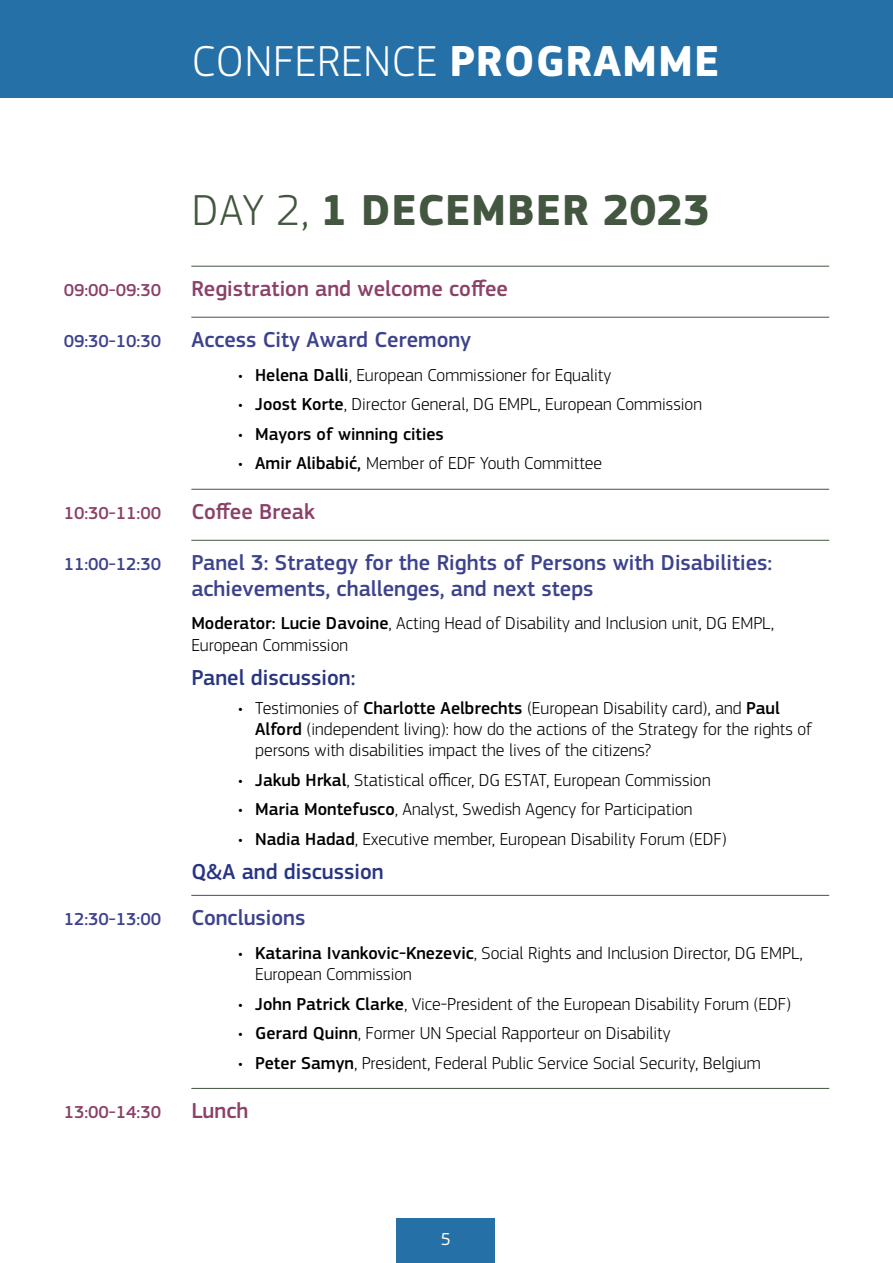
<style>
.page{position:relative;width:893px;height:1263px;background:#fff}
.page>*{position:absolute;margin:0;border:0;box-sizing:border-box;transform-origin:0 0}
.H1{font:300 45px "EC Square Sans Pro";letter-spacing:.02em;color:#fff}
.Date{font:700 45px "EC Square Sans Pro";letter-spacing:.02em;color:#425640}
.Title___line{font:500 22.5px/25.5px "EC Square Sans Pro";color:#3d428d}
.Title___line_Break{font:500 22.5px "EC Square Sans Pro";color:#8b4168}
.moderator{font:500 22.5px "EC Square Sans Pro";color:#283583}
.Title___line_Break-2{font:500 22.5px "EC Square Sans Pro";color:#3d428d}
.Title___line-2{font:500 22.5px "EC Square Sans Pro";color:#8b4168}
.moderator-2{font:300 18px/21px "EC Square Sans Pro";color:#000}
.Title___line_Break-3{font:500 18px "EC Square Sans Pro";color:#8b4168}
.t1{font:500 18px "EC Square Sans Pro";color:#000}
.Title___line-3{font:500 18px "EC Square Sans Pro";color:#3d428d}
.Title___line_Break-4{font:500 18px "EC Square Sans Pro";color:#3d428d}
.Title___line-4{font:500 18px "EC Square Sans Pro";color:#8b4168}
.t2{font:18px "EC Square Sans Pro";color:#fff}
.s1{font-weight:700}
.s2{font-weight:300}
.s3{font-weight:500}
</style>
<div class="page">
<div style="left:0;top:0;width:893px;height:98px;background:#2470a7"></div>
<div style="left:396px;top:1218px;width:99px;height:45px;background:#2470a7"></div>
<hr style="left:191px;top:266px;width:638px;height:1px;background:#425640">
<hr style="left:191px;top:317px;width:638px;height:1px;background:#425640">
<hr style="left:191px;top:489px;width:638px;height:1px;background:#425640">
<hr style="left:191px;top:540px;width:638px;height:1px;background:#425640">
<hr style="left:191px;top:895px;width:638px;height:1px;background:#425640">
<hr style="left:191px;top:1088px;width:638px;height:1px;background:#425640">
<p class="H1" style="left:192px;top:35px;width:529px">CONFERENCE <span class="s1">PROGRAMME</span></p>
<h1 class="Date" style="left:192px;top:183px;width:520px"><span class="s2">DAY 2,</span> 1 DECEMBER 2023</h1>
<h2 class="Title___line_Break-3" style="left:64px;top:280px;width:99px">09:00-09:30</h2>
<h2 class="Title___line_Break" style="left:191px;top:276px;width:318px">Registration and welcome coffee</h2>
<h2 class="Title___line_Break-4" style="left:64px;top:331px;width:99px">09:30-10:30</h2>
<h2 class="Title___line_Break-2" style="left:191px;top:327px;width:281px">Access City Award Ceremony</h2>
<p class="moderator-2" style="left:238px;top:364px;width:375px">• <span class="s3">Helena Dalli</span>, European Commissioner for Equality</p>
<p class="moderator-2" style="left:238px;top:394px;width:465px">• <span class="s3">Joost Korte</span>, Director General, DG EMPL, European Commission</p>
<p class="t1" style="left:238px;top:423px;width:207px"><span class="s2">•</span> Mayors of winning cities</p>
<p class="moderator-2" style="left:238px;top:453px;width:366px">• <span class="s3">Amir Alibabić,</span> Member of EDF Youth Committee</p>
<h2 class="Title___line_Break-3" style="left:64px;top:503px;width:99px">10:30-11:00</h2>
<h2 class="Title___line_Break" style="left:191px;top:499px;width:125px">Coffee Break</h2>
<h2 class="Title___line-3" style="left:64px;top:554px;width:99px">11:00-12:30</h2>
<h2 class="Title___line" style="left:191px;top:550px;width:582px">Panel 3: Strategy for the Rights of Persons with Disabilities: achievements, challenges, and next steps</h2>
<p class="moderator-2" style="left:191px;top:613px;width:584px"><span class="s3">Moderator: Lucie Davoine</span>, Acting Head of Disability and Inclusion unit, DG EMPL,<br>European Commission</p>
<p class="moderator" style="left:191px;top:664px;width:166px">Panel discussion:</p>
<p class="moderator-2" style="left:255px;top:697px;width:559px;text-indent:-17px">• Testimonies of <span class="s3">Charlotte Aelbrechts</span> (European Disability card), and <span class="s3">Paul<br>Alford</span> (independent living): how do the actions of the Strategy for the rights of persons with disabilities impact the lives of the citizens?</p>
<p class="moderator-2" style="left:238px;top:769px;width:474px">• <span class="s3">Jakub Hrkal</span>, Statistical officer, DG ESTAT, European Commission</p>
<p class="moderator-2" style="left:238px;top:798px;width:456px">• <span class="s3">Maria Montefusco</span>, Analyst, Swedish Agency for Participation</p>
<p class="moderator-2" style="left:238px;top:828px;width:490px">• <span class="s3">Nadia Hadad</span>, Executive member, European Disability Forum (EDF)</p>
<p class="moderator" style="left:191px;top:858px;width:194px">Q&amp;A and discussion</p>
<h2 class="Title___line-3" style="left:64px;top:909px;width:99px">12:30-13:00</h2>
<h2 class="Title___line" style="left:191px;top:905px;width:116px">Conclusions</h2>
<p class="moderator-2" style="left:255px;top:942px;width:549px;text-indent:-17px">• <span class="s3">Katarina Ivankovic-Knezevic</span>, Social Rights and Inclusion Director, DG EMPL,<br>European Commission</p>
<p class="moderator-2" style="left:238px;top:993px;width:554px">• <span class="s3">John Patrick Clarke</span>, Vice-President of the European Disability Forum (EDF)</p>
<p class="moderator-2" style="left:238px;top:1022px;width:434px">• <span class="s3">Gerard Quinn</span>, Former UN Special Rapporteur on Disability</p>
<p class="moderator-2" style="left:238px;top:1052px;width:524px">• <span class="s3">Peter Samyn</span>, President, Federal Public Service Social Security, Belgium</p>
<h2 class="Title___line-4" style="left:64px;top:1102px;width:99px">13:00-14:30</h2>
<h2 class="Title___line-2" style="left:191px;top:1098px;width:59px">Lunch</h2>
<p class="t2" style="left:441px;top:1228px;width:12px">5</p>
</div>
